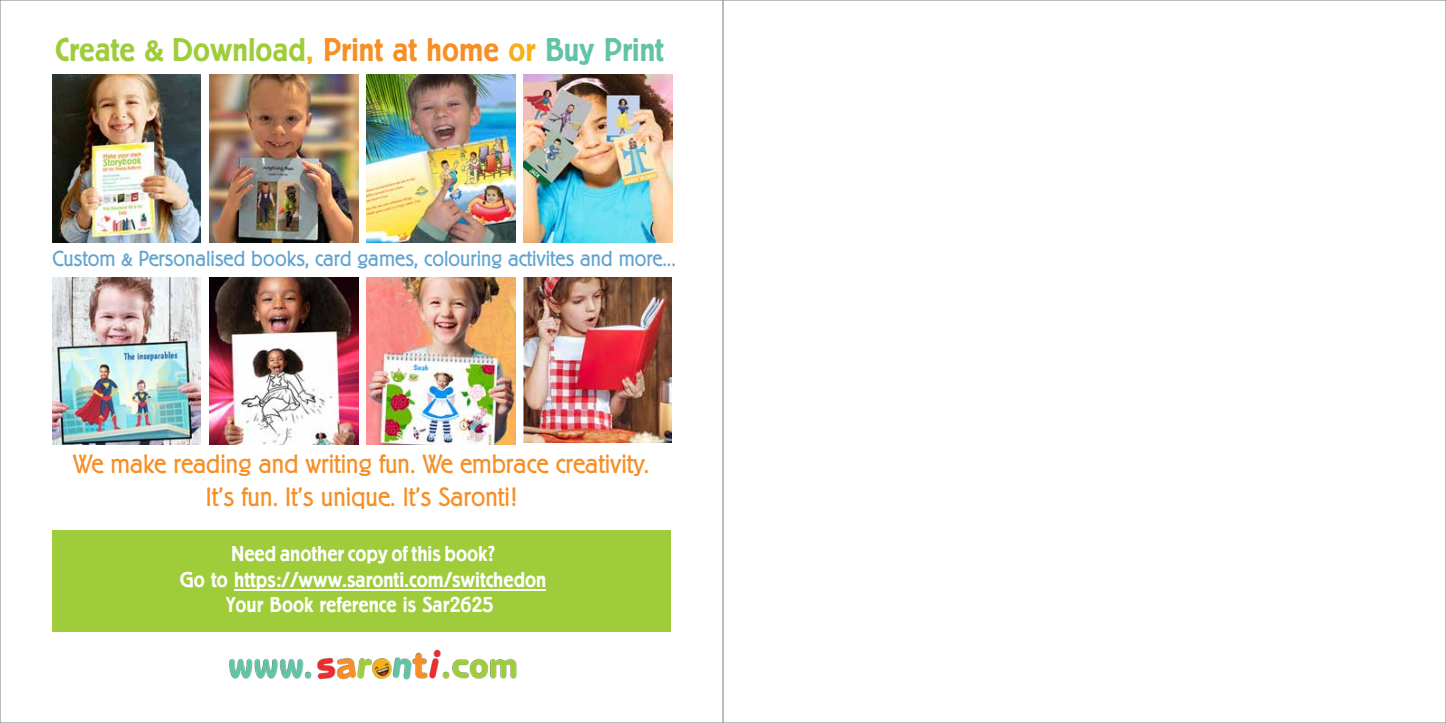
<style>
.page{position:relative;width:1446px;height:723px;background:#fff}
.page>*{position:absolute;margin:0;border:0;box-sizing:border-box;transform-origin:0 0}
.t1{font:500 32.5px "Berliner Grotesk";color:#9fcc3a}
.t2{font:300 26.25px/32.5px "Berliner Grotesk";color:#f58f26;text-align:center}
.t3{font:300 21.5px "Berliner Grotesk";color:#62a4cf}
.t4{font:500 21.25px/25.5px "Berliner Grotesk";color:#fff;text-align:center}
.s1{color:#f3b11c}
.s2{color:#f58f26}
.s3{color:#63c3a6}
</style>
<div class="page">
<hr style="left:722px;top:0;width:1px;height:723px;background:#939598">
<img style="left:229px;top:649px;width:288px;height:31px">
<img style="left:210px;top:277px;width:148px;height:167px">
<img style="left:367px;top:75px;width:148px;height:167px">
<img style="left:210px;top:75px;width:148px;height:167px">
<img style="left:367px;top:277px;width:148px;height:167px">
<img style="left:524px;top:75px;width:148px;height:167px">
<img style="left:52px;top:277px;width:149px;height:167px">
<img style="left:52px;top:75px;width:149px;height:167px">
<img style="left:524px;top:277px;width:147px;height:165px">
<div style="left:52px;top:530px;width:619px;height:102px;background:#9fcc3a"></div>
<hr style="left:234px;top:590px;width:312px;height:1px;background:#fff">
<h1 class="t1" style="left:55px;top:32px;width:610px">Create &amp; Download<span class="s1">,</span> <span class="s2">Print at home</span> <span class="s1">or</span> <span class="s3">Buy Print</span></h1>
<p class="t3" style="left:52px;top:246px;width:625px">Custom &amp; Personalised books, card games, colouring activites and more...</p>
<p class="t2" style="left:73px;top:448px;width:577px">We make reading and writing fun. We embrace creativity.<br>It’s fun. It’s unique. It’s Saronti!</p>
<p class="t4" style="left:180px;top:542px;width:368px">Need another copy of this book?<br>Go to https://www.saronti.com/switchedon<br>Your Book reference is Sar2625</p>
</div>
